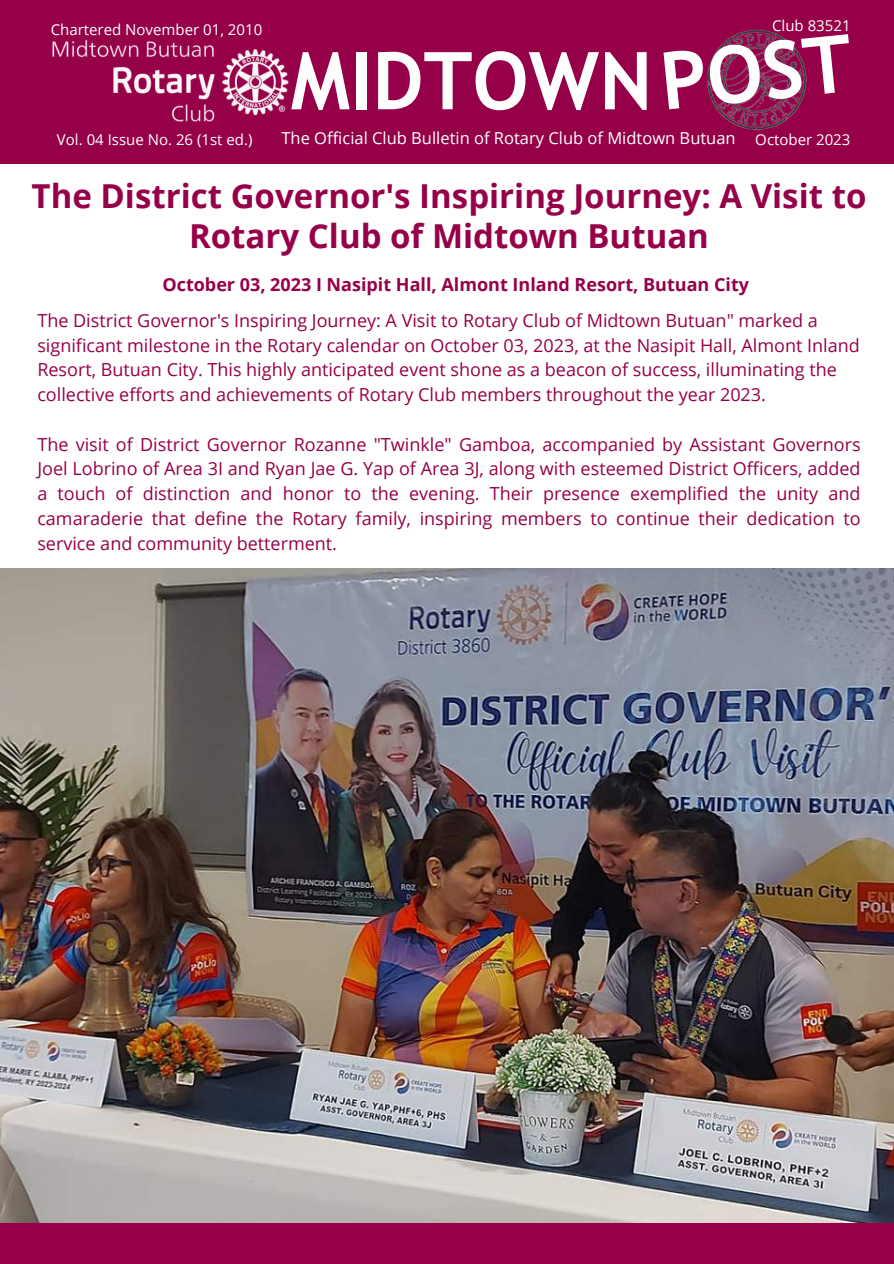
<style>
.page{position:relative;width:894px;height:1264px;background:#fff}
.page>*{position:absolute;margin:0;border:0;box-sizing:border-box;transform-origin:0 0}
.t1{font:700 79.8px "Trebuchet MS";color:#fff}
.t2{font:700 79.5px "Trebuchet MS";color:#fff}
.t3{font:700 33px/39.3px "Open Sans";color:#960048;text-align:center}
.t4{font:18px/24.8px "Open Sans";color:#960048}
.t5{font:700 18px "Open Sans";color:#960048}
.t6{font:16.5px "Open Sans";color:#fff}
.t7{font:15px "Open Sans";color:#fff}
</style>
<div class="page">
<div style="left:0;top:0;width:893px;height:164px;background:#960048"></div>
<img style="left:707px;top:29px;width:100px;height:102px">
<img style="left:52px;top:39px;width:237px;height:84px">
<div style="left:0;top:1221px;width:893px;height:42px;background:#960048"></div>
<img style="left:0;top:568px;width:893px;height:653px">
<p class="t7" style="left:51px;top:19px;width:213px">Chartered November 01, 2010</p>
<p class="t7" style="left:771px;top:15px;width:80px">Club 83521</p>
<h2 class="t2" style="left:655px;top:36px;width:193px;rotate:-6deg">POST</h2>
<h1 class="t1" style="left:290px;top:34px;width:363px">MIDTOWN</h1>
<p class="t7" style="left:57px;top:129px;width:197px">Vol. 04 Issue No. 26 (1st ed.)</p>
<p class="t6" style="left:281px;top:126px;width:570px">The Official Club Bulletin of Rotary Club of Midtown Butuan <sub>October</sub> <sub>2023</sub></p>
<h3 class="t3" style="left:32px;top:176px;width:836px">The District Governor's Inspiring Journey: A Visit to<br>Rotary Club of Midtown Butuan</h3>
<p class="t5" style="left:162px;top:272px;width:588px">October 03, 2023 I Nasipit Hall, Almont Inland Resort, Butuan City</p>
<p class="t4" style="left:37px;top:307px;width:823px">The District Governor's Inspiring Journey: A Visit to Rotary Club of Midtown Butuan" marked a significant milestone in the Rotary calendar on October 03, 2023, at the Nasipit Hall, Almont Inland Resort, Butuan City. This highly anticipated event shone as a beacon of success, illuminating the collective efforts and achievements of Rotary Club members throughout the year 2023.</p>
<p class="t4" style="left:37px;top:431px;width:824px;text-align:justify">The visit of District Governor Rozanne "Twinkle" Gamboa, accompanied by Assistant Governors Joel Lobrino of Area 3I and Ryan Jae G. Yap of Area 3J, along with esteemed District Officers, added a touch of distinction and honor to the evening. Their presence exemplified the unity and camaraderie that define the Rotary family, inspiring members to continue their dedication to service and community betterment.</p>
</div>
